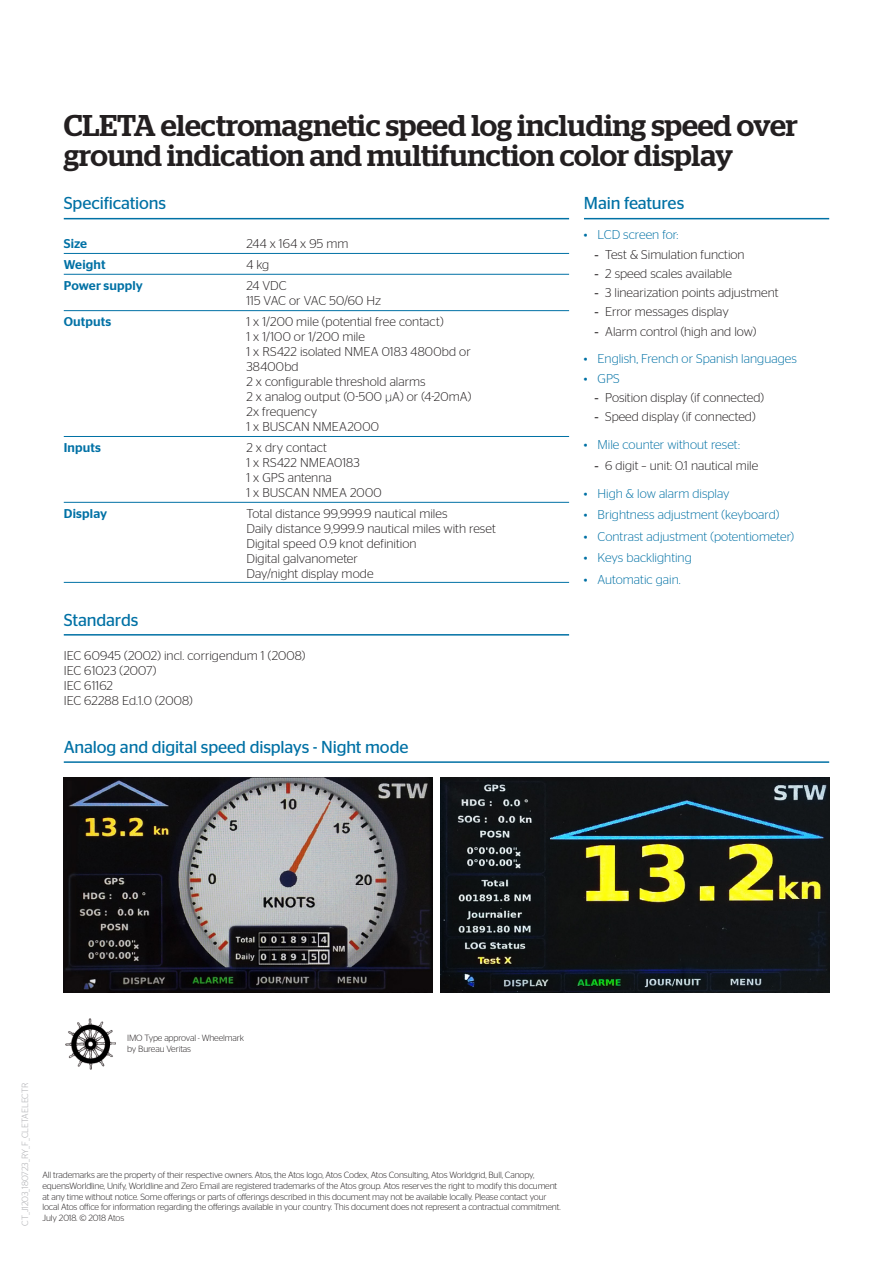
<style>
.page{position:relative;width:893px;height:1263px;background:#fff}
.page>*{position:absolute;margin:0;border:0;box-sizing:border-box;transform-origin:0 0}
.Headline_20pt_medium{font:500 30px/30px "Stag";color:#231f20}
.Style_de_paragraphe{font:17.25px "Stag Sans";letter-spacing:-.01em;color:#0071a5}
.Body_copy{font:300 12.75px/15px "Stag Sans";color:#231f20}
.t1{font:300 12.75px "Stag Sans";color:#0071a5}
.Body_copy-2{font:500 12.75px "Stag Sans";letter-spacing:.01em;color:#0071a5}
.Legals{font:300 9px/10.8px "Stag Sans";letter-spacing:-.015em;color:#231f20}
.Document_ID{font:300 9px "Stag Sans";color:#a8a9ad}
.s1{font-family:"Arial";font-weight:400}
</style>
<div class="page">
<hr style="left:584px;top:218px;width:245px;height:1px;background:#0071a5">
<hr style="left:64px;top:218px;width:505px;height:1px;background:#0071a5">
<hr style="left:64px;top:634px;width:505px;height:1px;background:#0071a5">
<hr style="left:64px;top:761px;width:765px;height:2px;background:#0071a5">
<hr style="left:64px;top:253px;width:505px;height:1px;background:#0071a5">
<hr style="left:64px;top:274px;width:505px;height:1px;background:#0071a5">
<hr style="left:64px;top:436px;width:505px;height:1px;background:#0071a5">
<hr style="left:64px;top:502px;width:505px;height:1px;background:#0071a5">
<hr style="left:64px;top:582px;width:505px;height:1px;background:#0071a5">
<hr style="left:64px;top:310px;width:505px;height:1px;background:#0071a5">
<svg style="left:386px;top:395px;width:5px;height:9px"></svg>
<img style="left:64px;top:777px;width:368px;height:216px">
<img style="left:441px;top:777px;width:388px;height:216px">
<img style="left:65px;top:1018px;width:51px;height:51px">
<p class="Headline_20pt_medium" style="left:64px;top:110px;width:736px">CLETA electromagnetic speed log including speed over ground indication and multifunction color display</p>
<p class="Style_de_paragraphe" style="left:584px;top:194px;width:102px">Main features</p>
<p class="t1" style="left:584px;top:228px;width:96px">• LCD screen for:</p>
<p class="Body_copy" style="left:595px;top:246px;width:152px"><span class="s1">-</span> Test &amp; Simulation function</p>
<p class="Body_copy" style="left:595px;top:266px;width:139px"><span class="s1">-</span> 2 speed scales available</p>
<p class="Body_copy" style="left:595px;top:285px;width:185px"><span class="s1">-</span> 3 linearization points adjustment</p>
<p class="Body_copy" style="left:595px;top:304px;width:136px"><span class="s1">-</span> Error messages display</p>
<p class="Body_copy" style="left:595px;top:323px;width:163px"><span class="s1">-</span> Alarm control (high and low)</p>
<p class="t1" style="left:584px;top:352px;width:214px">• English, French or Spanish languages</p>
<p class="t1" style="left:584px;top:371px;width:37px">• GPS</p>
<p class="Body_copy" style="left:595px;top:390px;width:171px"><span class="s1">-</span> Position display (if connected)</p>
<p class="Body_copy" style="left:595px;top:409px;width:162px"><span class="s1">-</span> Speed display (if connected)</p>
<p class="t1" style="left:584px;top:437px;width:157px">• Mile counter without reset:</p>
<p class="Body_copy" style="left:595px;top:458px;width:165px"><span class="s1">-</span> 6 digit – unit: 0.1 nautical mile</p>
<p class="t1" style="left:584px;top:486px;width:147px">• High &amp; low alarm display</p>
<p class="t1" style="left:584px;top:508px;width:197px">• Brightness adjustment (keyboard)</p>
<p class="t1" style="left:584px;top:529px;width:212px">• Contrast adjustment (potentiometer)</p>
<p class="t1" style="left:584px;top:551px;width:109px">• Keys backlighting</p>
<p class="t1" style="left:584px;top:572px;width:98px">• Automatic gain.</p>
<p class="Style_de_paragraphe" style="left:64px;top:194px;width:104px">Specifications</p>
<p class="Body_copy-2" style="left:64px;top:236px;width:25px">Size</p>
<p class="Body_copy" style="left:246px;top:236px;width:104px">244 x 164 x 95 mm</p>
<p class="Body_copy-2" style="left:64px;top:257px;width:43px">Weight</p>
<p class="Body_copy-2" style="left:64px;top:278px;width:81px">Power supply</p>
<p class="Body_copy" style="left:246px;top:257px;width:24px">4 kg</p>
<p class="Body_copy" style="left:246px;top:278px;width:136px">24 VDC<br>115 VAC or VAC 50/60 Hz</p>
<p class="Body_copy" style="left:246px;top:314px;width:226px">1 x 1/200 mile (potential free contact)<br>1 x 1/100 or 1/200 mile<br>1 x RS422 isolated NMEA 0183 4800bd or<br>38400bd<br>2 x configurable threshold alarms<br>2 x analog output (0-500 A) or (4-20mA)<br>2x frequency<br>1 x BUSCAN NMEA2000</p>
<p class="Body_copy-2" style="left:64px;top:314px;width:49px">Outputs</p>
<p class="Body_copy" style="left:246px;top:440px;width:137px">2 x dry contact<br>1 x RS422 NMEA0183<br>1 x GPS antenna<br>1 x BUSCAN NMEA 2000</p>
<p class="Body_copy" style="left:246px;top:506px;width:251px">Total distance 99,999.9 nautical miles<br>Daily distance 9,999.9 nautical miles with reset Digital speed 0.9 knot definition<br>Digital galvanometer<br>Day/night display mode</p>
<p class="Body_copy-2" style="left:64px;top:440px;width:39px">Inputs</p>
<p class="Body_copy-2" style="left:64px;top:506px;width:45px">Display</p>
<p class="Style_de_paragraphe" style="left:64px;top:610px;width:76px">Standards</p>
<p class="Body_copy" style="left:64px;top:648px;width:243px">IEC 60945 (2002) incl. corrigendum 1 (2008)<br>IEC 61023 (2007)<br>IEC 61162<br>IEC 62288 Ed.1.0 (2008)</p>
<p class="Style_de_paragraphe" style="left:64px;top:737px;width:346px">Analog and digital speed displays - Night mode</p>
<p class="Document_ID" style="left:20px;top:1226px;width:145px;rotate:-90deg">CT_J1203_180723_RY_F_CLETAELECTR</p>
<p class="Legals" style="left:127px;top:1032px;width:118px">IMO Type approval - Wheelmark</p>
<p class="Legals" style="left:127px;top:1043px;width:65px">by Bureau Veritas</p>
<p class="Legals" style="left:43px;top:1169px;width:520px">All trademarks are the property of their respective owners. Atos, the Atos logo, Atos Codex, Atos Consulting, Atos Worldgrid, Bull, Canopy, equensWorldline, Unify, Worldline and Zero Email are registered trademarks of the Atos group. Atos reserves the right to modify this document at any time without notice. Some offerings or parts of offerings described in this document may not be available locally. Please contact your local Atos office for information regarding the offerings available in your country. This document does not represent a contractual commitment.<br>July 2018. © 2018 Atos</p>
</div>
